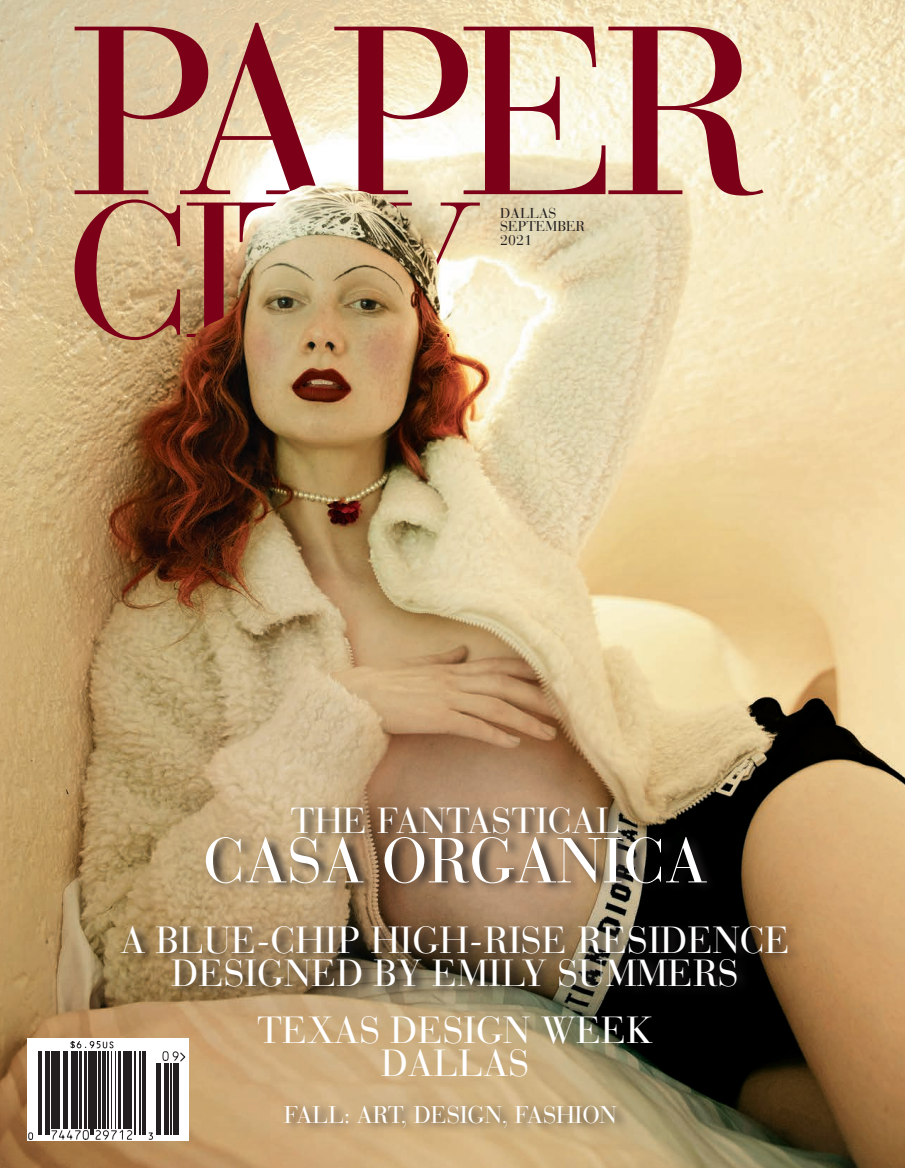
<style>
.page{position:relative;width:905px;height:1168px;background:#fff}
.page>*{position:absolute;margin:0;border:0;box-sizing:border-box;transform-origin:0 0}
.t1{font:63px "Bauer Bodoni";color:#fff}
.t2{font:37.5px/33px "Bauer Bodoni";color:#fff;text-align:center}
.t3{font:36px "Bauer Bodoni";color:#fff}
.t4{font:24px "Bauer Bodoni";letter-spacing:-.01em;color:#fff}
.t5{font:14.25px/13.5px "Bauer Bodoni";color:#231f20}
</style>
<div class="page">
<img style="left:0;top:0;width:904px;height:1168px">
<svg style="left:75px;top:199px;width:62px;height:141px;background:#bd886b"></svg>
<svg style="left:120px;top:802px;width:681px;height:195px;background:#7d674a"></svg>
<svg style="left:75px;top:23px;width:688px;height:173px;background:#cea292"></svg>
<div style="left:284px;top:1100px;width:345px;height:37px;background:#231f20;opacity:.75"></div>
<svg style="left:27px;top:1038px;width:161px;height:103px"></svg>
<hr style="left:39px;top:1051px;width:1px;height:84px;background:#231f20">
<hr style="left:41px;top:1051px;width:1px;height:84px;background:#231f20">
<hr style="left:45px;top:1051px;width:2px;height:84px;background:#231f20">
<hr style="left:49px;top:1051px;width:1px;height:84px;background:#231f20">
<hr style="left:51px;top:1051px;width:3px;height:78px;background:#231f20">
<hr style="left:55px;top:1051px;width:3px;height:78px;background:#231f20">
<hr style="left:59px;top:1051px;width:1px;height:78px;background:#231f20">
<hr style="left:63px;top:1051px;width:2px;height:78px;background:#231f20">
<hr style="left:67px;top:1051px;width:1px;height:78px;background:#231f20">
<hr style="left:71px;top:1051px;width:2px;height:78px;background:#231f20">
<hr style="left:74px;top:1051px;width:4px;height:78px;background:#231f20">
<hr style="left:79px;top:1051px;width:2px;height:78px;background:#231f20">
<hr style="left:85px;top:1051px;width:2px;height:78px;background:#231f20">
<hr style="left:88px;top:1051px;width:1px;height:78px;background:#231f20">
<hr style="left:90px;top:1051px;width:1px;height:84px;background:#231f20">
<hr style="left:93px;top:1051px;width:1px;height:84px;background:#231f20">
<hr style="left:95px;top:1051px;width:2px;height:78px;background:#231f20">
<hr style="left:98px;top:1051px;width:2px;height:78px;background:#231f20">
<hr style="left:103px;top:1051px;width:3px;height:78px;background:#231f20">
<hr style="left:107px;top:1051px;width:1px;height:78px;background:#231f20">
<hr style="left:110px;top:1051px;width:1px;height:78px;background:#231f20">
<hr style="left:115px;top:1051px;width:1px;height:78px;background:#231f20">
<hr style="left:118px;top:1051px;width:3px;height:78px;background:#231f20">
<hr style="left:123px;top:1051px;width:2px;height:78px;background:#231f20">
<hr style="left:126px;top:1051px;width:2px;height:78px;background:#231f20">
<hr style="left:130px;top:1051px;width:2px;height:78px;background:#231f20">
<hr style="left:134px;top:1051px;width:1px;height:84px;background:#231f20">
<hr style="left:140px;top:1051px;width:1px;height:84px;background:#231f20">
<hr style="left:142px;top:1051px;width:1px;height:84px;background:#231f20">
<hr style="left:144px;top:1051px;width:1px;height:84px;background:#231f20">
<hr style="left:157px;top:1063px;width:1px;height:72px;background:#231f20">
<hr style="left:159px;top:1063px;width:2px;height:72px;background:#231f20">
<hr style="left:164px;top:1063px;width:3px;height:72px;background:#231f20">
<hr style="left:168px;top:1063px;width:1px;height:72px;background:#231f20">
<hr style="left:170px;top:1063px;width:1px;height:72px;background:#231f20">
<hr style="left:173px;top:1063px;width:1px;height:72px;background:#231f20">
<hr style="left:176px;top:1063px;width:3px;height:72px;background:#231f20">
<svg style="left:28px;top:1132px;width:5px;height:8px"></svg>
<svg style="left:51px;top:1129px;width:82px;height:11px"></svg>
<svg style="left:148px;top:1132px;width:5px;height:8px"></svg>
<svg style="left:70px;top:1040px;width:44px;height:9px"></svg>
<svg style="left:162px;top:1051px;width:24px;height:11px"></svg>
<img style="left:137px;top:181px;width:355px;height:306px">
<p class="t5" style="left:500px;top:206px;width:86px">DALLAS<br>SEPTEMBER<br>2021</p>
<p class="t3" style="left:290px;top:799px;width:330px">THE FANTASTICAL</p>
<p class="t1" style="left:203px;top:823px;width:506px">CASA ORGANICA</p>
<p class="t2" style="left:120px;top:924px;width:671px">A BLUE-CHIP HIGH-RISE RESIDENCE<br>DESIGNED BY EMILY SUMMERS</p>
<p class="t2" style="left:257px;top:1014px;width:397px">TEXAS DESIGN WEEK<br>DALLAS</p>
<p class="t4" style="left:284px;top:1100px;width:334px">FALL: ART, DESIGN, FASHION</p>
</div>
